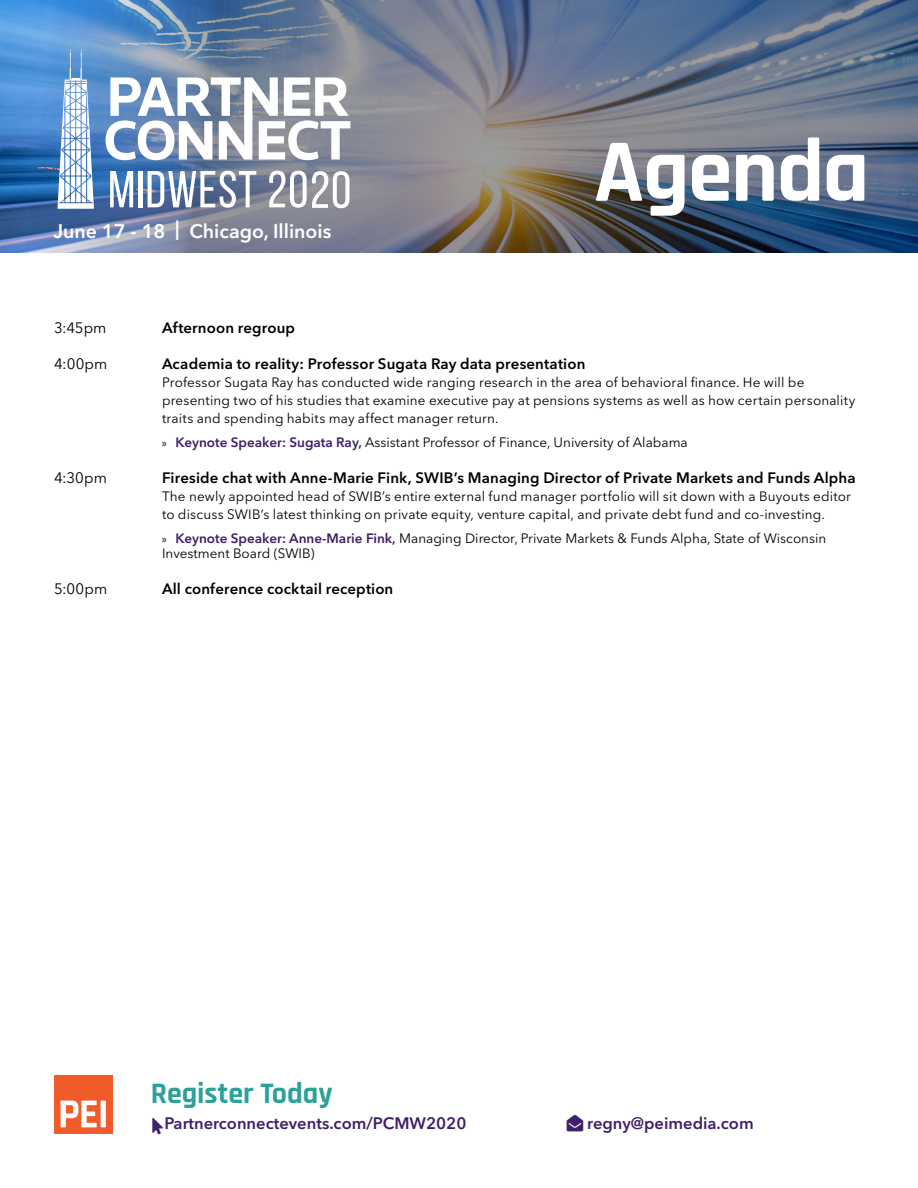
<style>
.page{position:relative;width:918px;height:1188px;background:#fff}
.page>*{position:absolute;margin:0;border:0;box-sizing:border-box;transform-origin:0 0}
.t1{font:700 90px "Rajdhani";letter-spacing:-.015em;color:#fff}
.t2{font:700 30px "Rajdhani";color:#2ca19a}
.t3{font:600 19.5px "Avenir Next LT Pro";color:#fff}
.t4{font:600 16.5px "Avenir Next LT Pro";color:#401e6b}
.t5{font:600 15px "Avenir Next LT Pro";letter-spacing:.01em;color:#000}
.t6{font:15px "Avenir Next LT Pro";letter-spacing:.005em;color:#000}
.t7{font:13.5px/18px "Avenir Next LT Pro";letter-spacing:.01em;color:#000}
.s1{font-family:"Myriad Pro";font-size:12px}
.s2{font-weight:600;color:#401e6b}
</style>
<div class="page">
<img style="left:0;top:0;width:918px;height:253px">
<svg style="left:110px;top:171px;width:23px;height:36px"></svg>
<hr style="left:138px;top:171px;width:4px;height:36px;background:#fff">
<svg style="left:148px;top:171px;width:108px;height:37px"></svg>
<svg style="left:269px;top:171px;width:80px;height:37px"></svg>
<svg style="left:106px;top:77px;width:244px;height:83px"></svg>
<svg style="left:58px;top:49px;width:36px;height:160px"></svg>
<div style="left:54px;top:1076px;width:58px;height:58px;background:#f15b29"></div>
<svg style="left:61px;top:1101px;width:45px;height:26px"></svg>
<h3 class="t3" style="left:53px;top:219px;width:279px">June 17 - 18 | Chicago, Illinois</h3>
<h1 class="t1" style="left:594px;top:117px;width:277px">Agenda</h1>
<p class="t6" style="left:54px;top:319px;width:54px">3:45pm</p>
<p class="t5" style="left:162px;top:319px;width:135px">Afternoon regroup</p>
<p class="t6" style="left:54px;top:355px;width:55px">4:00pm</p>
<p class="t5" style="left:162px;top:355px;width:425px">Academia to reality: Professor Sugata Ray data presentation</p>
<p class="t7" style="left:162px;top:373px;width:695px">Professor Sugata Ray has conducted wide ranging research in the area of behavioral finance. He will be presenting two of his studies that examine executive pay at pensions systems as well as how certain personality traits and spending habits may affect manager return.</p>
<p class="t7" style="left:162px;top:433px;width:527px"><span class="s1">»</span> <span class="s2">Keynote Speaker: Sugata Ray,</span> Assistant Professor of Finance, University of Alabama</p>
<p class="t6" style="left:54px;top:469px;width:55px">4:30pm</p>
<p class="t5" style="left:162px;top:469px;width:695px">Fireside chat with Anne-Marie Fink, SWIB’s Managing Director of Private Markets and Funds Alpha</p>
<p class="t7" style="left:162px;top:487px;width:691px">The newly appointed head of SWIB’s entire external fund manager portfolio will sit down with a Buyouts editor to discuss SWIB’s latest thinking on private equity, venture capital, and private debt fund and co-investing.</p>
<p class="t7" style="left:162px;top:531px;width:666px;line-height:15px"><span class="s1">»</span> <span class="s2">Keynote Speaker: Anne-Marie Fink,</span> Managing Director, Private Markets &amp; Funds Alpha, State of Wisconsin<br>Investment Board (SWIB)</p>
<p class="t6" style="left:54px;top:580px;width:55px">5:00pm</p>
<p class="t5" style="left:162px;top:580px;width:233px">All conference cocktail reception</p>
<h2 class="t2" style="left:151px;top:1076px;width:183px">Register Today</h2>
<p class="t4" style="left:165px;top:1114px;width:303px">Partnerconnectevents.com/PCMW2020</p>
<p class="t4" style="left:587px;top:1114px;width:168px">regny@peimedia.com</p>
</div>
